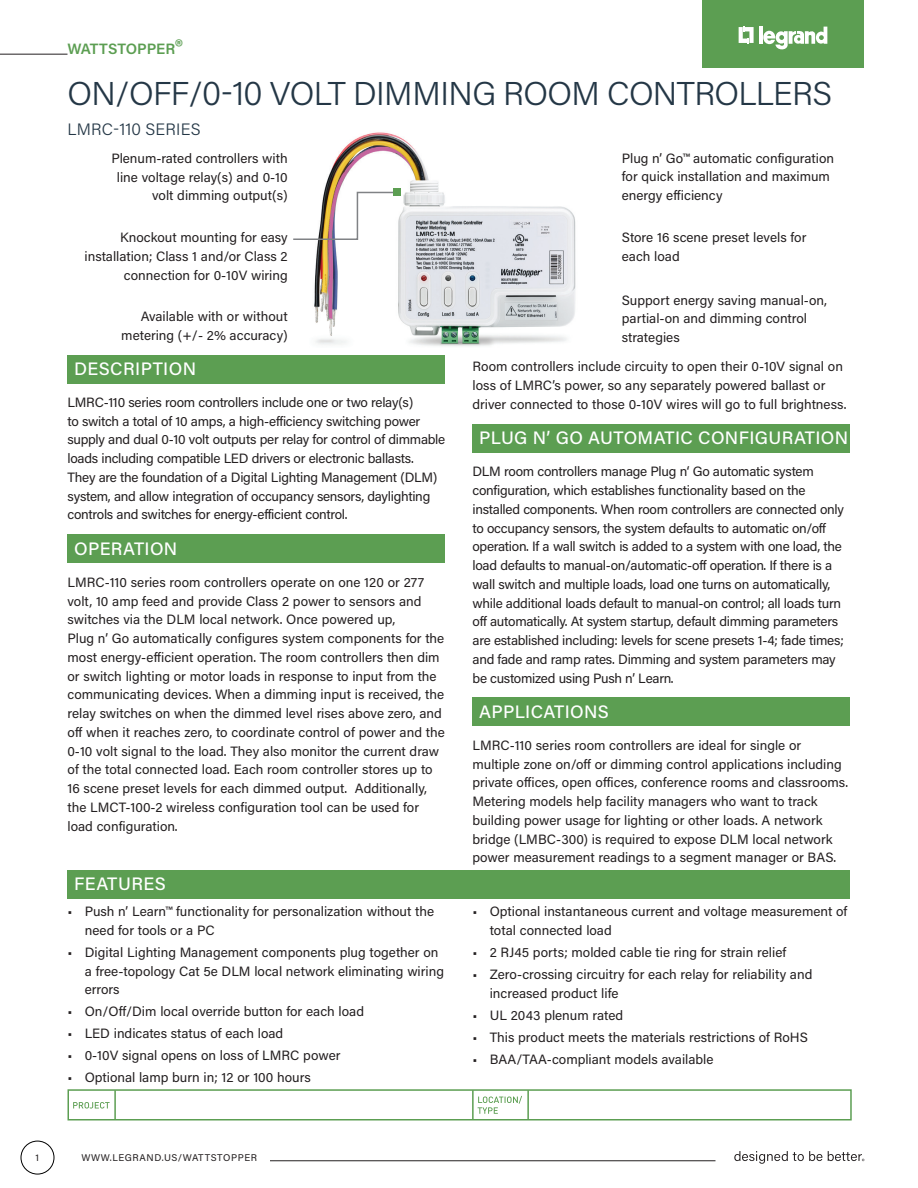
<style>
.page{position:relative;width:918px;height:1188px;background:#fff}
.page>*{position:absolute;margin:0;border:0;box-sizing:border-box;transform-origin:0 0}
.Product_Name{font:300 33px "Acumin Pro";letter-spacing:-.02em;color:#243746}
.Main_Header{font:500 18px "Acumin Pro";letter-spacing:.02em;color:#fff}
.Part_No{font:300 16.5px "Acumin Pro";letter-spacing:.01em;color:#243746}
.t1{font:600 15px "Acumin Pro";letter-spacing:-.005em;color:#5c9e52}
.Text{font:13.5px/18.8px "Acumin Pro";letter-spacing:-.005em;color:#231f20}
.Left_Callout{font:13.5px/18.8px "Acumin Pro";color:#231f20;text-align:right}
.Right_Callout{font:13.5px/18.8px "Acumin Pro";color:#231f20}
.t2{font:9.75px "Acumin Pro";letter-spacing:.06em;color:#231f20}
.s1{font-size:21px}
</style>
<div class="page">
<svg style="left:734px;top:1151px;width:88px;height:13px"></svg>
<svg style="left:828px;top:1151px;width:36px;height:10px"></svg>
<div style="left:21px;top:1141px;width:33px;height:33px;border:1px solid #000;border-radius:50%"></div>
<div style="left:702px;top:0;width:162px;height:68px;background:#5c9e52"></div>
<svg style="left:739px;top:26px;width:15px;height:18px"></svg>
<hr style="left:759px;top:27px;width:4px;height:17px;background:#fff">
<svg style="left:763px;top:27px;width:64px;height:23px"></svg>
<div style="left:68px;top:1089px;width:784px;height:31px;border:2px solid #5c9e52"></div>
<hr style="left:114px;top:1090px;width:2px;height:29px;background:#5c9e52">
<hr style="left:472px;top:1090px;width:2px;height:30px;background:#5c9e52">
<hr style="left:527px;top:1090px;width:2px;height:30px;background:#5c9e52">
<svg style="left:478px;top:1096px;width:44px;height:18px"></svg>
<svg style="left:73px;top:1102px;width:37px;height:7px"></svg>
<hr style="left:270px;top:1161px;width:446px;height:1px;background:#231f20">
<hr style="left:0;top:54px;width:68px;height:1px;background:#231f20">
<div style="left:68px;top:355px;width:378px;height:28px;background:#5c9e52"></div>
<div style="left:68px;top:535px;width:378px;height:28px;background:#5c9e52"></div>
<div style="left:472px;top:424px;width:378px;height:29px;background:#5c9e52"></div>
<div style="left:472px;top:698px;width:378px;height:28px;background:#5c9e52"></div>
<div style="left:68px;top:870px;width:782px;height:29px;background:#5c9e52"></div>
<img style="left:314px;top:132px;width:262px;height:214px">
<div style="left:393px;top:189px;width:8px;height:7px;background:#5c9e52"></div>
<svg style="left:293px;top:191px;width:102px;height:50px"></svg>
<p class="t1" style="left:68px;top:38px;width:117px">WATTSTOPPER<span class="s1">®</span></p>
<p class="Product_Name" style="left:68px;top:71px;width:766px">ON/OFF/0-10 VOLT DIMMING ROOM CONTROLLERS</p>
<p class="Part_No" style="left:68px;top:117px;width:135px">LMRC-110 SERIES</p>
<p class="Right_Callout" style="left:622px;top:148px;width:214px">Plug n’ Go™ automatic configuration for quick installation and maximum energy efficiency</p>
<p class="Left_Callout" style="left:111px;top:148px;width:178px">Plenum-rated controllers with line voltage relay(s) and 0-10 volt dimming output(s)</p>
<p class="Left_Callout" style="left:85px;top:227px;width:205px">Knockout mounting for easy installation; Class 1 and/or Class 2 connection for 0-10V wiring</p>
<p class="Right_Callout" style="left:622px;top:227px;width:186px">Store 16 scene preset levels for each load</p>
<p class="Left_Callout" style="left:121px;top:307px;width:168px">Available with or without metering (+/- 2% accuracy)</p>
<p class="Main_Header" style="left:74px;top:356px;width:123px">DESCRIPTION</p>
<p class="Text" style="left:68px;top:392px;width:379px">LMRC-110 series room controllers include one or two relay(s)<br>to switch a total of 10 amps, a high-efficiency switching power supply and dual 0-10 volt outputs per relay for control of dimmable loads including compatible LED drivers or electronic ballasts.<br>They are the foundation of a Digital Lighting Management (DLM) system, and allow integration of occupancy sensors, daylighting controls and switches for energy-efficient control.</p>
<p class="Main_Header" style="left:74px;top:536px;width:105px">OPERATION</p>
<p class="Text" style="left:68px;top:572px;width:379px">LMRC-110 series room controllers operate on one 120 or 277 volt, 10 amp feed and provide Class 2 power to sensors and switches via the DLM local network. Once powered up,<br>Plug n’ Go automatically configures system components for the most energy-efficient operation. The room controllers then dim or switch lighting or motor loads in response to input from the communicating devices. When a dimming input is received, the relay switches on when the dimmed level rises above zero, and off when it reaches zero, to coordinate control of power and the 0-10 volt signal to the load. They also monitor the current draw of the total connected load. Each room controller stores up to 16 scene preset levels for each dimmed output. Additionally, the LMCT-100-2 wireless configuration tool can be used for load configuration.</p>
<p class="Main_Header" style="left:74px;top:871px;width:93px">FEATURES</p>
<p class="Text" style="left:85px;top:902px;width:351px;text-indent:-17px">• Push n’ Learn™ functionality for personalization without the need for tools or a PC</p>
<p class="Text" style="left:85px;top:942px;width:361px;text-indent:-17px">• Digital Lighting Management components plug together on a free-topology Cat 5e DLM local network eliminating wiring errors</p>
<p class="Text" style="left:68px;top:1002px;width:298px">• On/Off/Dim local override button for each load</p>
<p class="Text" style="left:68px;top:1024px;width:217px">• LED indicates status of each load</p>
<p class="Text" style="left:68px;top:1046px;width:274px">• 0-10V signal opens on loss of LMRC power</p>
<p class="Text" style="left:68px;top:1068px;width:245px">• Optional lamp burn in; 12 or 100 hours</p>
<p class="t2" style="left:35px;top:1151px;width:5px">1</p>
<p class="t2" style="left:81px;top:1151px;width:177px">WWW.LEGRAND.US/WATTSTOPPER</p>
<p class="Right_Callout" style="left:622px;top:290px;width:207px">Support energy saving manual-on, partial-on and dimming control strategies</p>
<p class="Text" style="left:472px;top:357px;width:376px">Room controllers include circuity to open their 0-10V signal on loss of LMRC’s power, so any separately powered ballast or driver connected to those 0-10V wires will go to full brightness.</p>
<p class="Main_Header" style="left:479px;top:425px;width:371px">PLUG N’ GO AUTOMATIC CONFIGURATION</p>
<p class="Text" style="left:472px;top:462px;width:373px">DLM room controllers manage Plug n‘ Go automatic system configuration, which establishes functionality based on the installed components. When room controllers are connected only to occupancy sensors, the system defaults to automatic on/off operation. If a wall switch is added to a system with one load, the load defaults to manual-on/automatic-off operation. If there is a wall switch and multiple loads, load one turns on automatically, while additional loads default to manual-on control; all loads turn off automatically. At system startup, default dimming parameters are established including: levels for scene presets 1-4; fade times; and fade and ramp rates. Dimming and system parameters may be customized using Push n’ Learn.</p>
<p class="Main_Header" style="left:479px;top:699px;width:131px">APPLICATIONS</p>
<p class="Text" style="left:472px;top:735px;width:377px">LMRC-110 series room controllers are ideal for single or multiple zone on/off or dimming control applications including private offices, open offices, conference rooms and classrooms.<br>Metering models help facility managers who want to track building power usage for lighting or other loads. A network bridge (LMBC-300) is required to expose DLM local network power measurement readings to a segment manager or BAS.</p>
<p class="Text" style="left:490px;top:902px;width:359px;text-indent:-17px">• Optional instantaneous current and voltage measurement of total connected load</p>
<p class="Text" style="left:472px;top:942px;width:315px">• 2 RJ45 ports; molded cable tie ring for strain relief</p>
<p class="Text" style="left:490px;top:964px;width:324px;text-indent:-17px">• Zero-crossing circuitry for each relay for reliability and increased product life</p>
<p class="Text" style="left:472px;top:1005px;width:152px">• UL 2043 plenum rated</p>
<p class="Text" style="left:472px;top:1027px;width:337px">• This product meets the materials restrictions of RoHS</p>
<p class="Text" style="left:472px;top:1049px;width:242px">• BAA/TAA-compliant models available</p>
</div>
